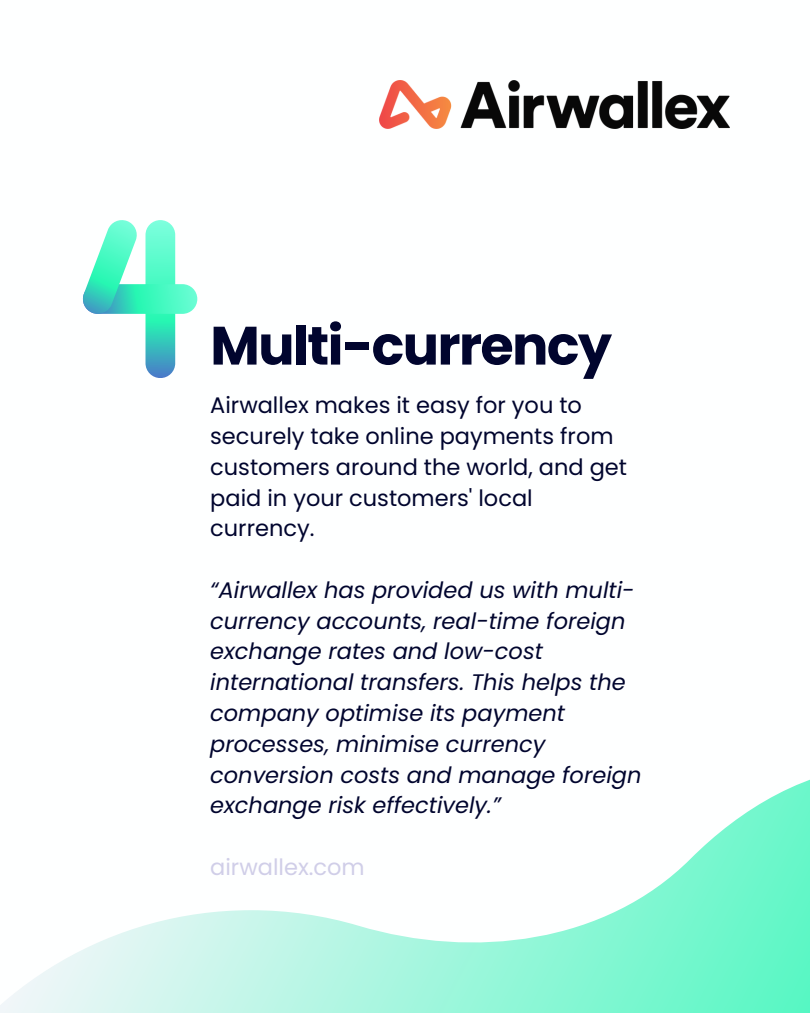
<style>
.page{position:relative;width:810px;height:1013px;background:#fff}
.page>*{position:absolute;margin:0;border:0;box-sizing:border-box;transform-origin:0 0}
.t1{font:700 53.9px "Poppins";letter-spacing:-.03em;color:#01052e}
.t2{font:italic 22.5px/30.8px "Poppins";color:#01052e}
.t3{font:22.5px/30.8px "Poppins";color:#01052e}
.t4{font:22.5px "Poppins";color:#d0cee8}
</style>
<div class="page">
<svg style="left:0;top:780px;width:809px;height:232px"></svg>
<svg style="left:145px;top:220px;width:30px;height:158px;background:#4edfc6"></svg>
<svg style="left:83px;top:284px;width:114px;height:30px;background:#49fac3"></svg>
<svg style="left:82px;top:220px;width:57px;height:94px"></svg>
<img style="left:380px;top:81px;width:348px;height:47px">
<p class="t1" style="left:210px;top:308px;width:403px">Multi-currency</p>
<p class="t3" style="left:210px;top:390px;width:418px">Airwallex makes it easy for you to securely take online payments from customers around the world, and get paid in your customers' local currency.</p>
<h1 class="t2" style="left:210px;top:574px;width:432px">“Airwallex has provided us with multi&shy;currency accounts, real-time foreign exchange rates and low-cost international transfers. This helps the company optimise its payment processes, minimise currency conversion costs and manage foreign exchange risk effectively.”</h1>
<p class="t4" style="left:210px;top:851px;width:156px">airwallex.com</p>
</div>
